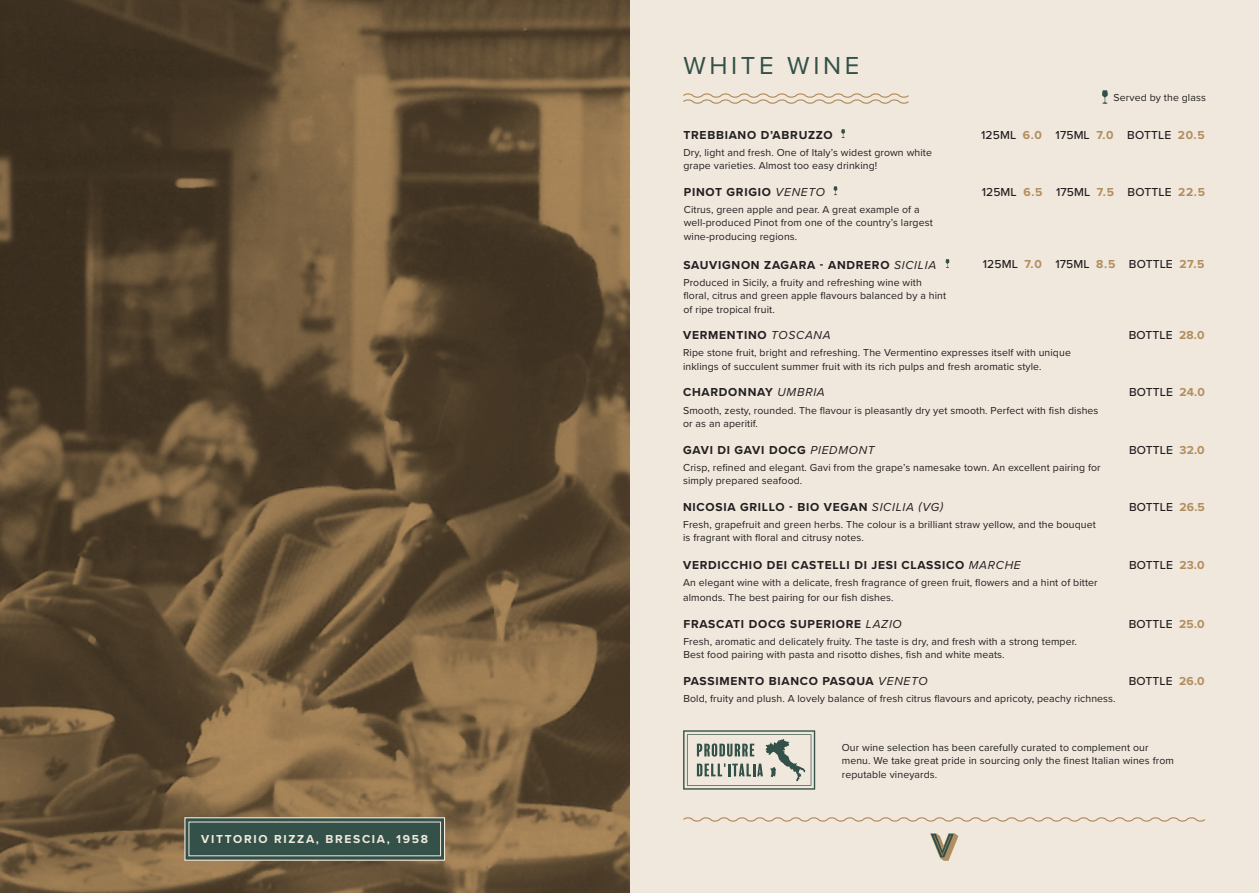
<style>
.page{position:relative;width:1259px;height:893px;background:#fff}
.page>*{position:absolute;margin:0;border:0;box-sizing:border-box;transform-origin:0 0}
.t1{font:25.5px "Proxima Nova";letter-spacing:.14em;color:#335148}
.t2{font:700 12px "Proxima Nova";letter-spacing:.06em;color:#231f20}
.t3{font:500 12px "Proxima Nova";letter-spacing:.01em;color:#231f20}
.t4{font:700 12px "Proxima Nova";letter-spacing:.14em;color:#f1e9de}
.t5{font:10.5px/13.5px "Proxima Nova";letter-spacing:.01em;color:#231f20}
.s1{font-weight:400;font-style:italic}
.s2{font-weight:700;color:#b28d5d}
</style>
<div class="page">
<div style="left:629px;top:0;width:630px;height:893px;background:#f0e8dd"></div>
<svg style="left:1102px;top:90px;width:5px;height:14px"></svg>
<svg style="left:683px;top:817px;width:523px;height:5px"></svg>
<svg style="left:930px;top:833px;width:28px;height:28px"></svg>
<svg style="left:683px;top:93px;width:226px;height:11px"></svg>
<img style="left:0;top:0;width:629px;height:893px">
<svg style="left:841px;top:129px;width:4px;height:9px"></svg>
<svg style="left:683px;top:730px;width:132px;height:60px"></svg>
<svg style="left:833px;top:186px;width:4px;height:9px"></svg>
<svg style="left:945px;top:259px;width:4px;height:9px"></svg>
<svg style="left:184px;top:817px;width:261px;height:44px"></svg>
<div style="left:189px;top:822px;width:252px;height:34px;background:#335148"></div>
<p class="t4" style="left:201px;top:830px;width:228px">VITTORIO RIZZA, BRESCIA, 1958</p>
<p class="t1" style="left:683px;top:47px;width:177px">WHITE WINE</p>
<p class="t2" style="left:683px;top:126px;width:151px">TREBBIANO D’ABRUZZO</p>
<p class="t5" style="left:683px;top:145px;width:250px">Dry, light and fresh. One of Italy’s widest grown white grape varieties. Almost too easy drinking!</p>
<p class="t2" style="left:684px;top:183px;width:143px">PINOT GRIGIO <span class="s1">VENETO</span></p>
<p class="t5" style="left:684px;top:202px;width:250px">Citrus, green apple and pear. A great example of a well-produced Pinot from one of the country’s largest wine-producing regions.</p>
<p class="t2" style="left:683px;top:256px;width:254px">SAUVIGNON ZAGARA - ANDRERO <span class="s1">SICILIA</span></p>
<p class="t5" style="left:683px;top:275px;width:264px">Produced in Sicily, a fruity and refreshing wine with floral, citrus and green apple flavours balanced by a hint of ripe tropical fruit.</p>
<p class="t5" style="left:1113px;top:90px;width:94px">Served by the glass</p>
<p class="t3" style="left:981px;top:126px;width:225px">125ML <span class="s2">6.0</span> 175ML <span class="s2">7.0</span> BOTTLE <span class="s2">20.5</span></p>
<p class="t3" style="left:981px;top:183px;width:225px">125ML <span class="s2">6.5</span> 175ML <span class="s2">7.5</span> BOTTLE <span class="s2">22.5</span></p>
<p class="t3" style="left:983px;top:255px;width:223px">125ML <span class="s2">7.0</span> 175ML <span class="s2">8.5</span> BOTTLE <span class="s2">27.5</span></p>
<p class="t2" style="left:683px;top:326px;width:149px">VERMENTINO <span class="s1">TOSCANA</span></p>
<p class="t3" style="left:1128px;top:326px;width:77px">BOTTLE <span class="s2">28.0</span></p>
<p class="t5" style="left:683px;top:346px;width:389px">Ripe stone fruit, bright and refreshing. The Vermentino expresses itself with unique inklings of succulent summer fruit with its rich pulps and fresh aromatic style.</p>
<p class="t2" style="left:683px;top:383px;width:143px">CHARDONNAY <span class="s1">UMBRIA</span></p>
<p class="t3" style="left:1129px;top:383px;width:77px">BOTTLE <span class="s2">24.0</span></p>
<p class="t5" style="left:683px;top:403px;width:417px">Smooth, zesty, rounded. The flavour is pleasantly dry yet smooth. Perfect with fish dishes or as an aperitif.</p>
<p class="t2" style="left:683px;top:441px;width:193px">GAVI DI GAVI DOCG <span class="s1">PIEDMONT</span></p>
<p class="t3" style="left:1129px;top:441px;width:77px">BOTTLE <span class="s2">32.0</span></p>
<p class="t5" style="left:683px;top:460px;width:419px">Crisp, refined and elegant. Gavi from the grape’s namesake town. An excellent pairing for simply prepared seafood.</p>
<p class="t2" style="left:683px;top:498px;width:261px">NICOSIA GRILLO - BIO VEGAN <span class="s1">SICILIA (VG)</span></p>
<p class="t3" style="left:1129px;top:498px;width:77px">BOTTLE <span class="s2">26.5</span></p>
<p class="t5" style="left:683px;top:517px;width:414px">Fresh, grapefruit and green herbs. The colour is a brilliant straw yellow, and the bouquet is fragrant with floral and citrusy notes.</p>
<p class="t2" style="left:683px;top:556px;width:339px">VERDICCHIO DEI CASTELLI DI JESI CLASSICO <span class="s1">MARCHE</span></p>
<p class="t3" style="left:1129px;top:556px;width:77px">BOTTLE <span class="s2">23.0</span></p>
<p class="t5" style="left:683px;top:575px;width:416px;line-height:15px">An elegant wine with a delicate, fresh fragrance of green fruit, flowers and a hint of bitter almonds. The best pairing for our fish dishes.</p>
<p class="t2" style="left:683px;top:615px;width:220px">FRASCATI DOCG SUPERIORE <span class="s1">LAZIO</span></p>
<p class="t3" style="left:1128px;top:615px;width:77px">BOTTLE <span class="s2">25.0</span></p>
<p class="t5" style="left:683px;top:634px;width:395px">Fresh, aromatic and delicately fruity. The taste is dry, and fresh with a strong temper.<br>Best food pairing with pasta and risotto dishes, fish and white meats.</p>
<p class="t2" style="left:683px;top:672px;width:246px">PASSIMENTO BIANCO PASQUA <span class="s1">VENETO</span></p>
<p class="t3" style="left:1128px;top:672px;width:77px">BOTTLE <span class="s2">26.0</span></p>
<p class="t5" style="left:683px;top:691px;width:434px">Bold, fruity and plush. A lovely balance of fresh citrus flavours and apricoty, peachy richness.</p>
<p class="t5" style="left:842px;top:740px;width:334px">Our wine selection has been carefully curated to complement our menu. We take great pride in sourcing only the finest Italian wines from reputable vineyards.</p>
</div>
